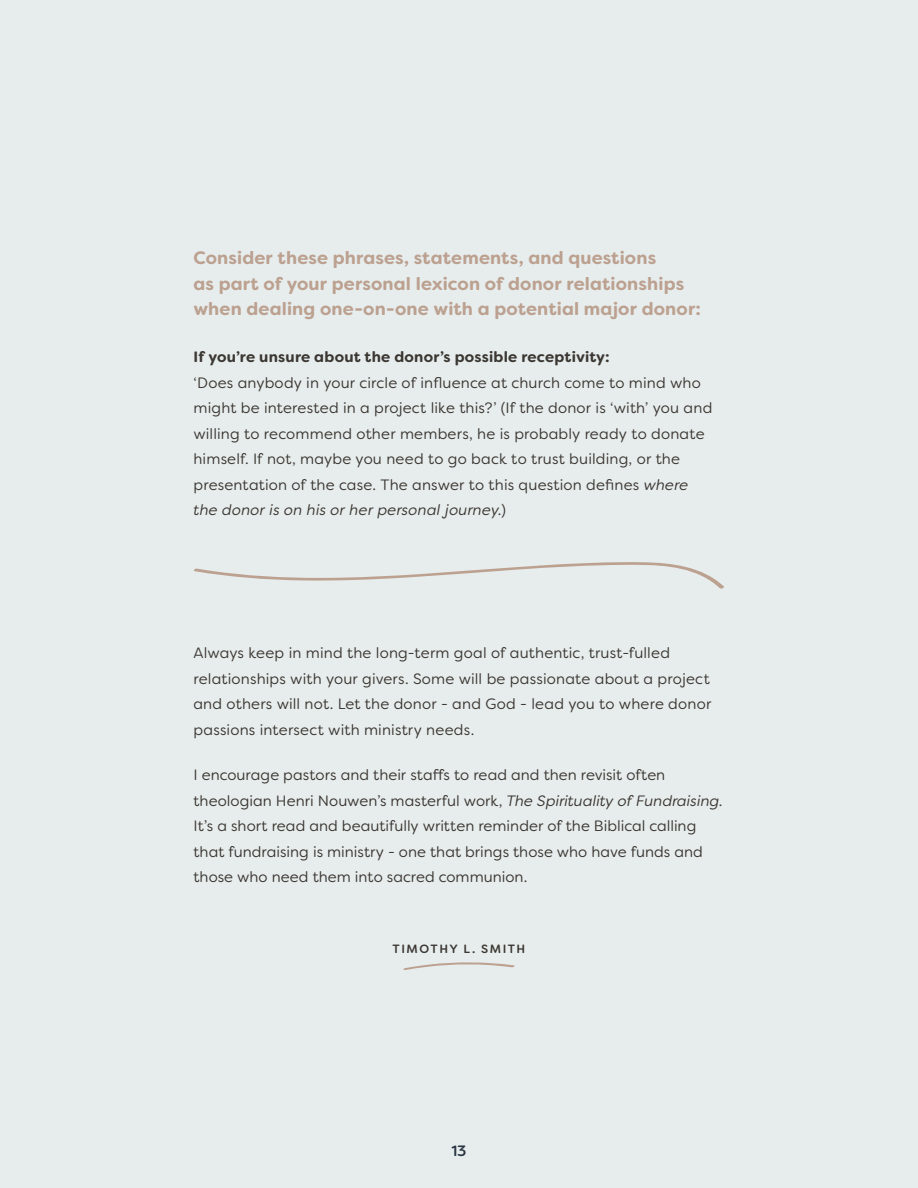
<style>
.page{position:relative;width:918px;height:1188px;background:#e7eded}
.page>*{position:absolute;margin:0;border:0;box-sizing:border-box;transform-origin:0 0}
.t1{font:700 18px/25.5px "Filson Soft";letter-spacing:.01em;color:#bca190}
.t2{font:15px/25.5px "Filson Soft";letter-spacing:.01em;color:#3b3732}
.t3{font:700 15px "Filson Soft";letter-spacing:.015em;color:#3b3732}
.t4{font:500 15px "Filson Soft";color:#293541}
.t5{font:500 12px "Filson Soft";letter-spacing:.125em;color:#3b3732}
.s1{font-style:italic}
</style>
<div class="page">
<svg style="left:403px;top:962px;width:112px;height:8px"></svg>
<svg style="left:194px;top:562px;width:530px;height:27px"></svg>
<p class="t1" style="left:194px;top:245px;width:509px">Consider these phrases, statements, and questions<br>as part of your personal lexicon of donor relationships when dealing one-on-one with a potential major donor:</p>
<p class="t3" style="left:194px;top:347px;width:418px">If you’re unsure about the donor’s possible receptivity:</p>
<p class="t2" style="left:194px;top:369px;width:520px">‘Does anybody in your circle of influence at church come to mind who might be interested in a project like this?’ (If the donor is ‘with’ you and willing to recommend other members, he is probably ready to donate himself. If not, maybe you need to go back to trust building, or the presentation of the case. The answer to this question defines <span class="s1">where the donor is on his or her personal journey</span>.)</p>
<p class="t2" style="left:194px;top:640px;width:519px">Always keep in mind the long-term goal of authentic, trust-fulled relationships with your givers. Some will be passionate about a project and others will not. Let the donor - and God - lead you to where donor passions intersect with ministry needs.</p>
<p class="t2" style="left:194px;top:762px;width:530px">I encourage pastors and their staffs to read and then revisit often theologian Henri Nouwen’s masterful work, <span class="s1">The Spirituality of Fundraising</span>.<br>It’s a short read and beautifully written reminder of the Biblical calling that fundraising is ministry - one that brings those who have funds and those who need them into sacred communion.</p>
<p class="t5" style="left:393px;top:941px;width:134px">TIMOTHY L. SMITH</p>
<p class="t4" style="left:451px;top:1141px;width:17px">13</p>
</div>
